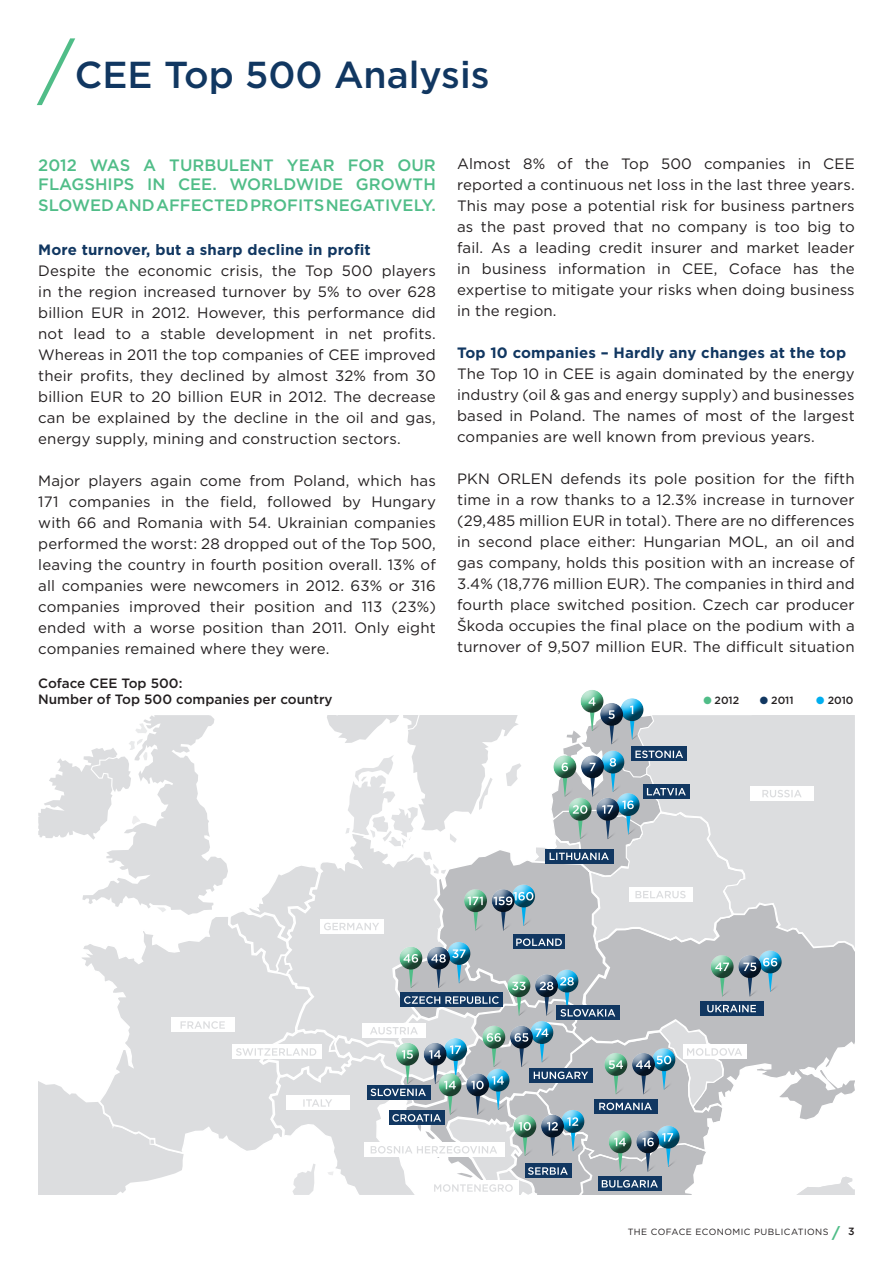
<style>
.page{position:relative;width:893px;height:1263px;background:#fff}
.page>*{position:absolute;margin:0;border:0;box-sizing:border-box;transform-origin:0 0}
.t1{font:500 37.5px "Gotham";color:#113761}
.t2{font:500 16.5px/20.4px "Gotham";color:#50bd88;text-align:justify}
.t3{font:15px/21px "Gotham";letter-spacing:.01em;color:#231f20;text-align:justify}
.t4{font:700 15px "Gotham";letter-spacing:.01em;color:#113761}
.t5{font:500 13.5px/16.2px "Gotham";color:#231f20}
.t6{font:500 10.5px "Gotham";color:#231f20}
.t7{font:9px "Gotham";letter-spacing:.05em;color:#231f20}
.s1{font-weight:400;font-size:72px;color:#50bd88}
.s2{color:#50bd88}
.s3{color:#113761}
.s4{color:#00aeef}
.s5{font-weight:700;font-size:15px;color:#50bd88}
.s6{font-weight:500;font-size:10.5px}
</style>
<div class="page">
<div style="left:580px;top:690px;width:26px;height:16px;background:#fff;opacity:.75"></div>
<div style="left:580px;top:691px;width:26px;height:24px;background:#231f20;opacity:.75"></div>
<svg style="left:38px;top:697px;width:817px;height:498px"></svg>
<h1 class="t1" style="left:38px;top:51px;width:453px"><span class="s1">/</span>CEE TOP 500 ANALYSIS</h1>
<p class="t2" style="left:38px;top:154px;width:399px">2012 WAS A TURBULENT YEAR FOR OUR FLAGSHIPS IN CEE. WORLDWIDE GROWTH SLOWED AND AFFECTED PROFITS NEGATIVELY.</p>
<p class="t4" style="left:38px;top:240px;width:334px">More turnover, but a sharp decline in profit</p>
<p class="t3" style="left:38px;top:260px;width:399px">Despite the economic crisis, the Top 500 players in the region increased turnover by 5% to over 628 billion EUR in 2012. However, this performance did not lead to a stable development in net profits.<br>Whereas in 2011 the top companies of CEE improved their profits, they declined by almost 32% from 30 billion EUR to 20 billion EUR in 2012. The decrease can be explained by the decline in the oil and gas, energy supply, mining and construction sectors.</p>
<p class="t3" style="left:38px;top:470px;width:399px">Major players again come from Poland, which has 171 companies in the field, followed by Hungary with 66 and Romania with 54. Ukrainian companies performed the worst: 28 dropped out of the Top 500, leaving the country in fourth position overall. 13% of all companies were newcomers in 2012. 63% or 316 companies improved their position and 113 (23%) ended with a worse position than 2011. Only eight companies remained where they were.</p>
<p class="t5" style="left:38px;top:674px;width:296px">COFACE CEE TOP 500:<br>N UMBER OF TOP 500 COMPANIES PER COUNTRY</p>
<p class="t3" style="left:457px;top:153px;width:399px">Almost 8% of the Top 500 companies in CEE reported a continuous net loss in the last three years.<br>This may pose a potential risk for business partners as the past proved that no company is too big to fail. As a leading credit insurer and market leader in business information in CEE, Coface has the expertise to mitigate your risks when doing business in the region.</p>
<p class="t4" style="left:457px;top:343px;width:391px">Top 10 companies – Hardly any changes at the top</p>
<p class="t3" style="left:457px;top:363px;width:399px">The Top 10 in CEE is again dominated by the energy industry (oil &amp; gas and energy supply) and businesses based in Poland. The names of most of the largest companies are well known from previous years.</p>
<p class="t3" style="left:457px;top:468px;width:399px">PKN ORLEN defends its pole position for the fifth time in a row thanks to a 12.3% increase in turnover (29,485 million EUR in total). There are no differences in second place either: Hungarian M OL, an oil and gas company, holds this position with an increase of 3.4% (18,776 million EUR). The companies in third and fourth place switched position. Czech car producer Škoda occupies the final place on the podium with a turnover of 9,507 million EUR. The difficult situation</p>
<p class="t6" style="left:703px;top:693px;width:37px"><span class="s2">●</span> 2012</p>
<p class="t6" style="left:760px;top:693px;width:35px"><span class="s3">●</span> 2011</p>
<p class="t6" style="left:816px;top:693px;width:39px"><span class="s4">●</span> 2010</p>
<p class="t7" style="left:628px;top:1226px;width:52px">The Co face</p>
<p class="t7" style="left:695px;top:1226px;width:8px">eco</p>
<p class="t7" style="left:717px;top:1226px;width:45px">nomic publicatio</p>
<p class="t7" style="left:815px;top:1226px;width:41px">ns<span class="s5">/</span> <span class="s6">3</span></p>
</div>
